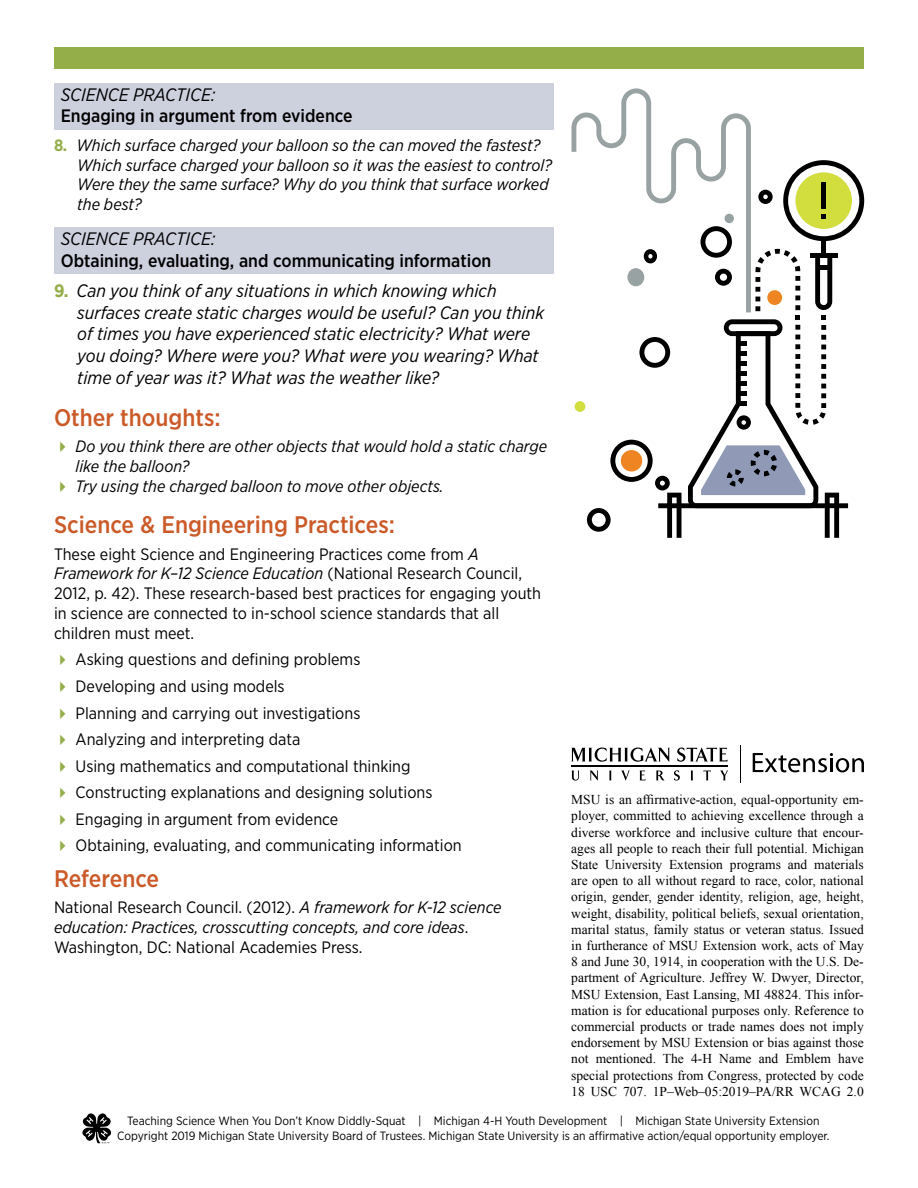
<style>
.page{position:relative;width:918px;height:1188px;background:#fff}
.page>*{position:absolute;margin:0;border:0;box-sizing:border-box;transform-origin:0 0}
.t1{font:500 24px "Gotham Narrow";color:#cb5a28}
.t2{font:italic 18px/21.6px "Gotham Narrow";color:#000}
.t3{font:500 18px "Gotham Narrow";color:#000}
.t4{font:16.5px/19.8px "Gotham Narrow";color:#000}
.t5{font:italic 16.5px/19.8px "Gotham Narrow";color:#000}
.t6{font:13.5px/16.2px "Times New Roman";color:#000;text-align:justify}
.t7{font:12px/14.4px "Gotham Narrow";color:#000;text-align:center}
.s1{font-weight:700;font-style:normal;color:#94ae4a}
.s2{font-style:italic}
.s3{font-style:normal}
</style>
<div class="page">
<div style="left:54px;top:47px;width:810px;height:21px;background:#94ae4a"></div>
<svg style="left:82px;top:1113px;width:29px;height:31px"></svg>
<hr style="left:740px;top:745px;width:1px;height:38px;background:#000">
<div style="left:54px;top:228px;width:500px;height:46px;background:#cdd0dd"></div>
<div style="left:54px;top:83px;width:500px;height:46px;background:#cdd0dd"></div>
<svg style="left:572px;top:88px;width:292px;height:450px"></svg>
<svg style="left:571px;top:771px;width:8px;height:10px"></svg>
<svg style="left:590px;top:771px;width:8px;height:10px"></svg>
<svg style="left:609px;top:771px;width:3px;height:9px"></svg>
<svg style="left:621px;top:771px;width:9px;height:10px"></svg>
<svg style="left:640px;top:771px;width:6px;height:9px"></svg>
<svg style="left:656px;top:771px;width:8px;height:9px"></svg>
<svg style="left:674px;top:770px;width:6px;height:11px"></svg>
<svg style="left:691px;top:771px;width:2px;height:9px"></svg>
<svg style="left:703px;top:771px;width:8px;height:9px"></svg>
<svg style="left:720px;top:771px;width:8px;height:9px"></svg>
<svg style="left:571px;top:747px;width:99px;height:15px"></svg>
<svg style="left:677px;top:747px;width:51px;height:15px"></svg>
<hr style="left:571px;top:765px;width:157px;height:1px;background:#000">
<svg style="left:753px;top:753px;width:111px;height:19px"></svg>
<p class="t2" style="left:61px;top:83px;width:156px">SCIENCE PRACTICE:</p>
<p class="t3" style="left:61px;top:105px;width:293px">Engaging in argument from evidence</p>
<p class="t5" style="left:77px;top:135px;width:476px;text-indent:-23px"><span class="s1">8.</span> Which surface charged your balloon so the can moved the fastest?<br>Which surface charged your balloon so it was the easiest to control?<br>Were they the same surface? Why do you think that surface worked the best?</p>
<p class="t2" style="left:61px;top:228px;width:156px">SCIENCE PRACTICE:</p>
<p class="t3" style="left:61px;top:249px;width:432px">Obtaining, evaluating, and communicating information</p>
<p class="t2" style="left:77px;top:280px;width:469px;text-indent:-23px"><span class="s1">9.</span> Can you think of any situations in which knowing which surfaces create static charges would be useful? Can you think of times you have experienced static electricity? What were you doing? Where were you? What were you wearing? What time of year was it? What was the weather like?</p>
<h2 class="t1" style="left:54px;top:402px;width:168px">Other thoughts:</h2>
<p class="t5" style="left:76px;top:436px;width:473px">Do you think there are other objects that would hold a static charge like the balloon?</p>
<p class="t5" style="left:76px;top:476px;width:370px">Try using the charged balloon to move other objects.</p>
<h2 class="t1" style="left:54px;top:509px;width:343px">Science &amp; Engineering Practices:</h2>
<p class="t4" style="left:54px;top:544px;width:489px">These eight Science and Engineering Practices come from <span class="s2">A Framework for K–12 Science Education</span> (National Research Council, 2012, p. 42). These research-based best practices for engaging youth in science are connected to in-school science standards that all children must meet.</p>
<p class="t4" style="left:76px;top:649px;width:286px">Asking questions and defning problems</p>
<p class="t4" style="left:76px;top:676px;width:211px">Developing and using models</p>
<p class="t4" style="left:76px;top:702px;width:286px">Planning and carrying out investigations</p>
<p class="t4" style="left:76px;top:729px;width:226px">Analyzing and interpreting data</p>
<p class="t4" style="left:76px;top:756px;width:336px">Using mathematics and computational thinking</p>
<p class="t4" style="left:76px;top:782px;width:358px">Constructing explanations and designing solutions</p>
<p class="t4" style="left:76px;top:809px;width:264px">Engaging in argument from evidence</p>
<p class="t4" style="left:76px;top:835px;width:388px">Obtaining, evaluating, and communicating information</p>
<h2 class="t1" style="left:54px;top:863px;width:107px">Reference</h2>
<p class="t5" style="left:54px;top:897px;width:449px"><span class="s3">National Research Council. (2012).</span> A framework for K-12 science education: Practices, crosscutting concepts, and core ideas<span class="s3">.<br>Washington, DC: National Academies Press.</span></p>
<p class="t6" style="left:571px;top:791px;width:294px">MSU is an affirmative-action, equal-opportunity em&shy;ployer, committed to achieving excellence through a diverse workforce and inclusive culture that encour&shy;ages all people to reach their full potential. Michigan State University Extension programs and materials are open to all without regard to race, color, national origin, gender, gender identity, religion, age, height, weight, disability, political beliefs, sexual orientation, marital status, family status or veteran status. Issued in furtherance of MSU Extension work, acts of May 8 and June 30, 1914, in cooperation with the U.S. De&shy;partment of Agriculture. Jeffrey W. Dwyer, Director, MSU Extension, East Lansing, MI 48824. This infor&shy;mation is for educational purposes only. Reference to commercial products or trade names does not imply endorsement by MSU Extension or bias against those not mentioned. The 4-H Name and Emblem have special protections from Congress, protected by code 18 USC 707. 1P–Web–05:2019–PA/RR WCAG 2.0</p>
<p class="t7" style="left:117px;top:1114px;width:714px">Teaching Science When You Don’t Know Diddly-Squat | Michigan 4-H Youth Development | Michigan State University Extension<br>Copyright 2019 Michigan State University Board of Trustees. Michigan State University is an affirmative action/equal opportunity employer.</p>
</div>
